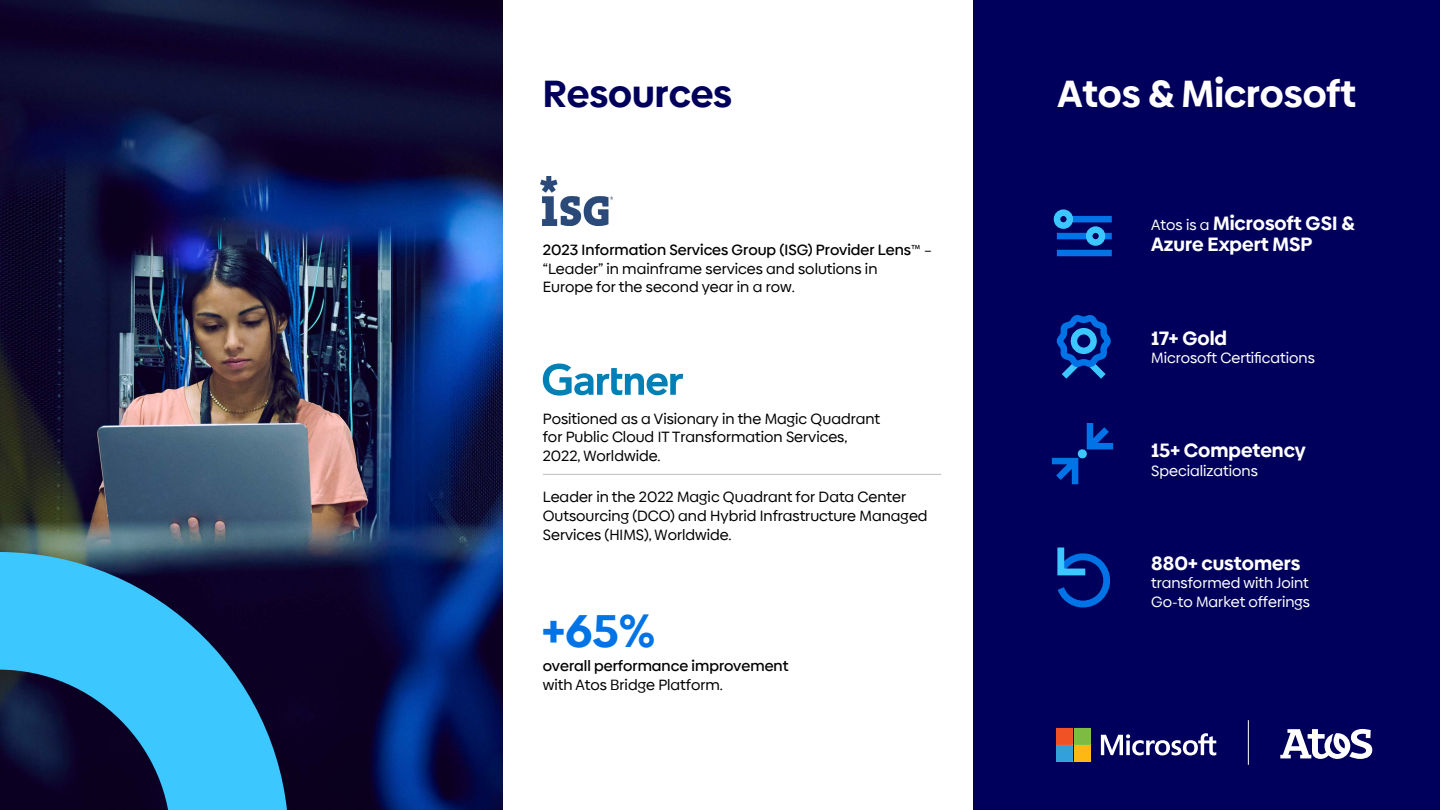
<style>
.page{position:relative;width:1440px;height:810px;background:#fff}
.page>*{position:absolute;margin:0;border:0;box-sizing:border-box;transform-origin:0 0}
.t1{font:700 46.35px "Biennale";color:#0073e6}
.t2{font:700 38.33px "Biennale";color:#fff}
.t3{font:700 38.33px "Biennale";color:#00005c}
.t4{font:700 19.5px/21px "Biennale";color:#fff}
.t5{font:15px/18.8px "Biennale";color:#000}
.t6{font:15px/18.8px "Biennale";color:#fff}
.t7{font:500 15px "Biennale";color:#000}
.s1{font-weight:500}
.s2{font-weight:400;font-size:15px}
</style>
<div class="page">
<img style="left:0;top:0;width:502px;height:810px">
<div style="left:974px;top:0;width:466px;height:810px;background:#00005c"></div>
<svg style="left:0;top:552px;width:289px;height:258px;background:#276c9a"></svg>
<svg style="left:1280px;top:729px;width:92px;height:30px"></svg>
<svg style="left:1101px;top:733px;width:115px;height:22px"></svg>
<svg style="left:1057px;top:728px;width:34px;height:34px"></svg>
<hr style="left:1248px;top:720px;width:1px;height:45px;background:#fff">
<hr style="left:543px;top:474px;width:398px;height:1px;background:#bfbfbf">
<svg style="left:543px;top:363px;width:140px;height:33px"></svg>
<img style="left:541px;top:176px;width:72px;height:50px">
<svg style="left:1056px;top:315px;width:55px;height:64px"></svg>
<div style="left:1071px;top:328px;width:26px;height:26px;border:6px solid #3dc7ff;border-radius:50%"></div>
<svg style="left:1051px;top:423px;width:63px;height:62px"></svg>
<svg style="left:1057px;top:547px;width:53px;height:61px"></svg>
<div style="left:1057px;top:250px;width:55px;height:6px;background:#0073e6"></div>
<div style="left:1103px;top:233px;width:9px;height:6px;background:#0073e6"></div>
<div style="left:1069px;top:216px;width:43px;height:6px;background:#0073e6"></div>
<svg style="left:1053px;top:209px;width:56px;height:37px"></svg>
<h2 class="t3" style="left:543px;top:69px;width:191px">Resources</h2>
<p class="t5" style="left:543px;top:240px;width:391px"><span class="s1">2023 Information Services Group (ISG) Provider Lens</span>™ – “Leader” in mainframe services and solutions in<br>Europe for the second year in a row.</p>
<p class="t5" style="left:543px;top:409px;width:339px">Positioned as a Visionary in the Magic Quadrant for Public Cloud IT Transformation Services,<br>2022, Worldwide.</p>
<p class="t5" style="left:543px;top:488px;width:386px">Leader in the 2022 Magic Quadrant for Data Center<br>Outsourcing (DCO) and Hybrid Infrastructure Managed<br>Services (HIMS), Worldwide.</p>
<h1 class="t1" style="left:542px;top:601px;width:114px">+65%</h1>
<p class="t7" style="left:543px;top:657px;width:247px">overall performance improvement</p>
<p class="t5" style="left:543px;top:675px;width:182px">with Atos Bridge Platform.</p>
<h2 class="t2" style="left:1058px;top:69px;width:300px">Atos &amp; Microsoft</h2>
<h3 class="t4" style="left:1151px;top:212px;width:205px"><span class="s2">Atos is a</span> Microsoft GSI &amp;<br>Azure Expert MSP</h3>
<h3 class="t4" style="left:1151px;top:327px;width:77px">17+ Gold</h3>
<p class="t6" style="left:1151px;top:349px;width:165px">Microsoft Certifications</p>
<h3 class="t4" style="left:1151px;top:440px;width:156px">15+ Competency</h3>
<p class="t6" style="left:1151px;top:461px;width:108px">Specializations</p>
<h3 class="t4" style="left:1151px;top:552px;width:151px">880+ customers</h3>
<p class="t6" style="left:1151px;top:574px;width:160px">transformed with Joint<br>Go-to Market offerings</p>
</div>
